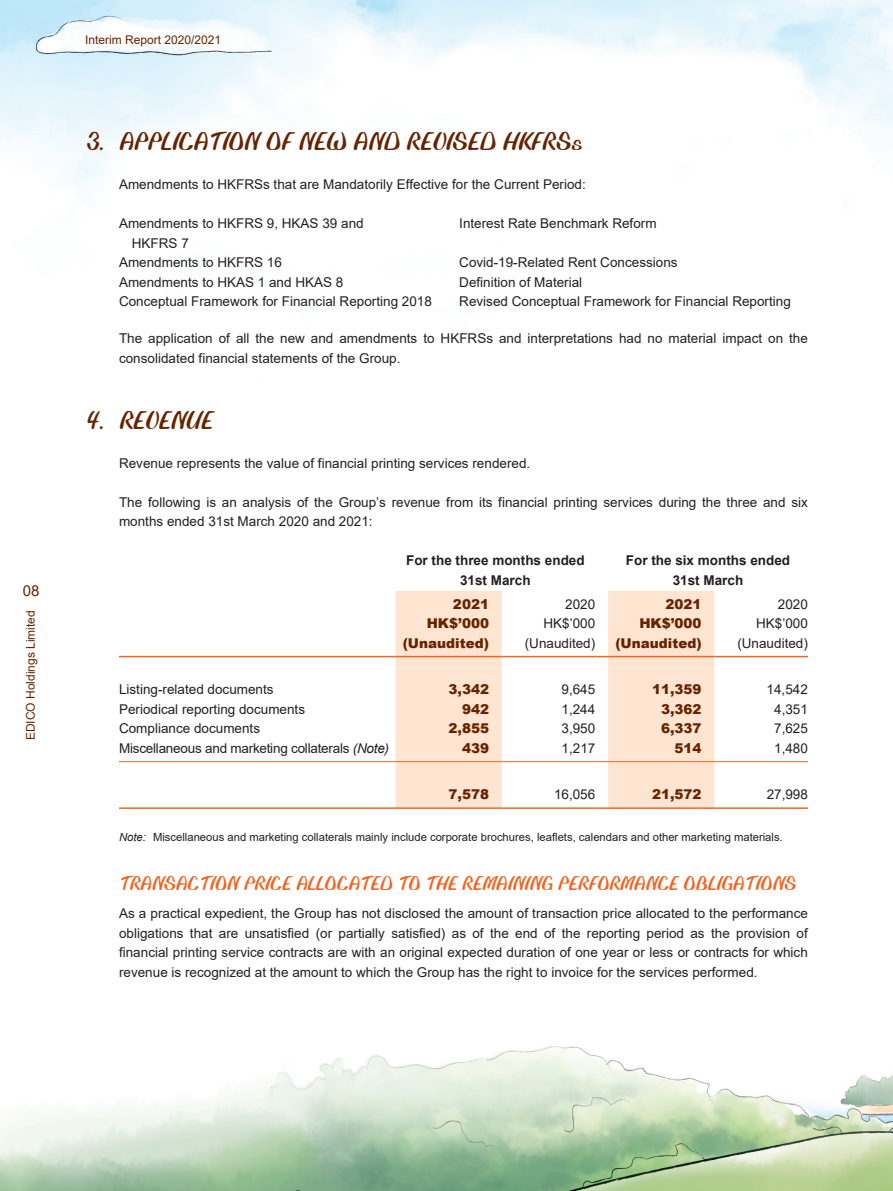
<style>
.page{position:relative;width:893px;height:1191px;background:#fff}
.page>*{position:absolute;margin:0;border:0;box-sizing:border-box;transform-origin:0 0}
.t1{font:27px "Biffo MT Std";color:#672300}
.t2{font:21px "Biffo MT Std";color:#f36421}
.t3{font:15px "Arial";color:#672300}
.t4{font:13.5px/19.5px "Arial";color:#231f20}
.t5{font:900 13.5px "Arial";color:#672300}
.t6{font:700 13.5px/19.5px "Arial";color:#231f20;text-align:center}
.t7{font:12px "Arial";color:#672300}
.t8{font:11.25px "Arial";color:#231f20}
.s1{font-style:italic}
</style>
<div class="page">
<img style="left:0;top:0;width:893px;height:1191px">
<svg style="left:395px;top:591px;width:319px;height:216px;fill:#fee5d2"></svg>
<hr style="left:119px;top:656px;width:276px;height:1px;background:#f36421">
<hr style="left:395px;top:656px;width:94px;height:1px;background:#f36421">
<svg style="left:489px;top:656px;width:13px;height:1px"></svg>
<hr style="left:502px;top:656px;width:93px;height:1px;background:#f36421">
<svg style="left:595px;top:656px;width:13px;height:1px"></svg>
<hr style="left:608px;top:656px;width:94px;height:1px;background:#f36421">
<svg style="left:702px;top:656px;width:12px;height:1px"></svg>
<hr style="left:714px;top:656px;width:94px;height:1px;background:#f36421">
<hr style="left:119px;top:761px;width:276px;height:1px;background:#f36421">
<hr style="left:395px;top:761px;width:94px;height:1px;background:#f36421">
<svg style="left:489px;top:761px;width:13px;height:1px"></svg>
<hr style="left:502px;top:761px;width:93px;height:1px;background:#f36421">
<svg style="left:595px;top:761px;width:13px;height:1px"></svg>
<hr style="left:608px;top:761px;width:94px;height:1px;background:#f36421">
<svg style="left:702px;top:761px;width:12px;height:1px"></svg>
<hr style="left:714px;top:761px;width:94px;height:1px;background:#f36421">
<hr style="left:119px;top:807px;width:276px;height:2px;background:#f36421">
<hr style="left:395px;top:807px;width:94px;height:2px;background:#f36421">
<svg style="left:489px;top:807px;width:13px;height:2px"></svg>
<hr style="left:502px;top:807px;width:93px;height:2px;background:#f36421">
<svg style="left:595px;top:807px;width:13px;height:2px"></svg>
<hr style="left:608px;top:807px;width:94px;height:2px;background:#f36421">
<svg style="left:702px;top:807px;width:12px;height:2px"></svg>
<hr style="left:714px;top:807px;width:94px;height:2px;background:#f36421">
<p class="t3" style="left:23px;top:580px;width:18px">08</p>
<p class="t7" style="left:22px;top:740px;width:132px;rotate:-90deg">EDICO Holdings Limited</p>
<p class="t7" style="left:85px;top:31px;width:138px">Interim Report 2020/2021</p>
<p class="t1" style="left:85px;top:125px;width:499px">3. APPLICATION OF NEW AND REVISED HKFRSS</p>
<p class="t4" style="left:119px;top:174px;width:468px">Amendments to HKFRSs that are Mandatorily Effective for the Current Period:</p>
<p class="t4" style="left:132px;top:213px;width:233px;text-indent:-13px">Amendments to HKFRS 9, HKAS 39 and<br>HKFRS 7</p>
<p class="t4" style="left:459px;top:213px;width:199px">Interest Rate Benchmark Reform</p>
<p class="t4" style="left:119px;top:252px;width:164px">Amendments to HKFRS 16</p>
<p class="t4" style="left:459px;top:252px;width:220px">Covid-19-Related Rent Concessions</p>
<p class="t4" style="left:119px;top:272px;width:226px">Amendments to HKAS 1 and HKAS 8</p>
<p class="t4" style="left:459px;top:272px;width:125px">Definition of Material</p>
<p class="t4" style="left:119px;top:291px;width:314px">Conceptual Framework for Financial Reporting 2018</p>
<p class="t4" style="left:459px;top:291px;width:333px">Revised Conceptual Framework for Financial Reporting</p>
<p class="t4" style="left:119px;top:328px;width:690px">The application of all the new and amendments to HKFRSs and interpretations had no material impact on the consolidated financial statements of the Group.</p>
<p class="t1" style="left:85px;top:404px;width:63px">4. REVENUE</p>
<p class="t4" style="left:119px;top:453px;width:413px">Revenue represents the value of financial printing services rendered.</p>
<p class="t4" style="left:119px;top:492px;width:690px">The following is an analysis of the Group’s revenue from its financial printing services during the three and six months ended 31st March 2020 and 2021:</p>
<p class="t6" style="left:406px;top:551px;width:180px">For the three months ended<br>31st March</p>
<p class="t6" style="left:626px;top:551px;width:166px">For the six months ended<br>31st March</p>
<p class="t5" style="left:453px;top:594px;width:38px">2021</p>
<p class="t4" style="left:565px;top:594px;width:32px">2020</p>
<p class="t5" style="left:666px;top:594px;width:38px">2021</p>
<p class="t4" style="left:778px;top:594px;width:32px">2020</p>
<p class="t5" style="left:427px;top:613px;width:64px">HK$’000</p>
<p class="t4" style="left:543px;top:613px;width:53px">HK$’000</p>
<p class="t5" style="left:639px;top:613px;width:64px">HK$’000</p>
<p class="t4" style="left:756px;top:613px;width:53px">HK$’000</p>
<p class="t5" style="left:403px;top:633px;width:88px">(Unaudited)</p>
<p class="t4" style="left:525px;top:633px;width:72px">(Unaudited)</p>
<p class="t5" style="left:615px;top:633px;width:88px">(Unaudited)</p>
<p class="t4" style="left:737px;top:633px;width:72px">(Unaudited)</p>
<p class="t4" style="left:119px;top:680px;width:156px">Listing-related documents</p>
<p class="t5" style="left:448px;top:680px;width:42px">3,342</p>
<p class="t4" style="left:561px;top:680px;width:35px">9,645</p>
<p class="t5" style="left:652px;top:680px;width:51px">11,359</p>
<p class="t4" style="left:767px;top:680px;width:43px">14,542</p>
<p class="t4" style="left:119px;top:699px;width:188px">Periodical reporting documents</p>
<p class="t5" style="left:462px;top:699px;width:29px">942</p>
<p class="t4" style="left:561px;top:699px;width:35px">1,244</p>
<p class="t5" style="left:661px;top:699px;width:42px">3,362</p>
<p class="t4" style="left:774px;top:699px;width:35px">4,351</p>
<p class="t4" style="left:119px;top:719px;width:143px">Compliance documents</p>
<p class="t5" style="left:448px;top:719px;width:42px">2,855</p>
<p class="t4" style="left:562px;top:719px;width:35px">3,950</p>
<p class="t5" style="left:661px;top:719px;width:42px">6,337</p>
<p class="t4" style="left:774px;top:719px;width:35px">7,625</p>
<p class="t4" style="left:119px;top:738px;width:272px">Miscellaneous and marketing collaterals <span class="s1">(Note)</span></p>
<p class="t5" style="left:462px;top:738px;width:29px">439</p>
<p class="t4" style="left:562px;top:738px;width:35px">1,217</p>
<p class="t5" style="left:675px;top:738px;width:29px">514</p>
<p class="t4" style="left:774px;top:738px;width:35px">1,480</p>
<p class="t5" style="left:448px;top:784px;width:42px">7,578</p>
<p class="t4" style="left:554px;top:784px;width:43px">16,056</p>
<p class="t5" style="left:652px;top:784px;width:51px">21,572</p>
<p class="t4" style="left:767px;top:784px;width:43px">27,998</p>
<p class="t8" style="left:119px;top:829px;width:665px"><span class="s1">Note:</span> Miscellaneous and marketing collaterals mainly include corporate brochures, leaflets, calendars and other marketing materials.</p>
<p class="t2" style="left:119px;top:871px;width:23px">TRANSACTION</p>
<p class="t2" style="left:244px;top:871px;width:11px">PRICE</p>
<p class="t2" style="left:296px;top:871px;width:12px">ALLOCATED</p>
<p class="t2" style="left:398px;top:871px;width:40px">TO THE</p>
<p class="t2" style="left:462px;top:871px;width:11px">REMAINING</p>
<p class="t2" style="left:558px;top:871px;width:13px">PERFORMANCE</p>
<p class="t2" style="left:683px;top:871px;width:12px">OBLIGATIONS</p>
<p class="t4" style="left:119px;top:903px;width:690px;text-align:justify">As a practical expedient, the Group has not disclosed the amount of transaction price allocated to the performance obligations that are unsatisfied (or partially satisfied) as of the end of the reporting period as the provision of financial printing service contracts are with an original expected duration of one year or less or contracts for which revenue is recognized at the amount to which the Group has the right to invoice for the services performed.</p>
</div>
